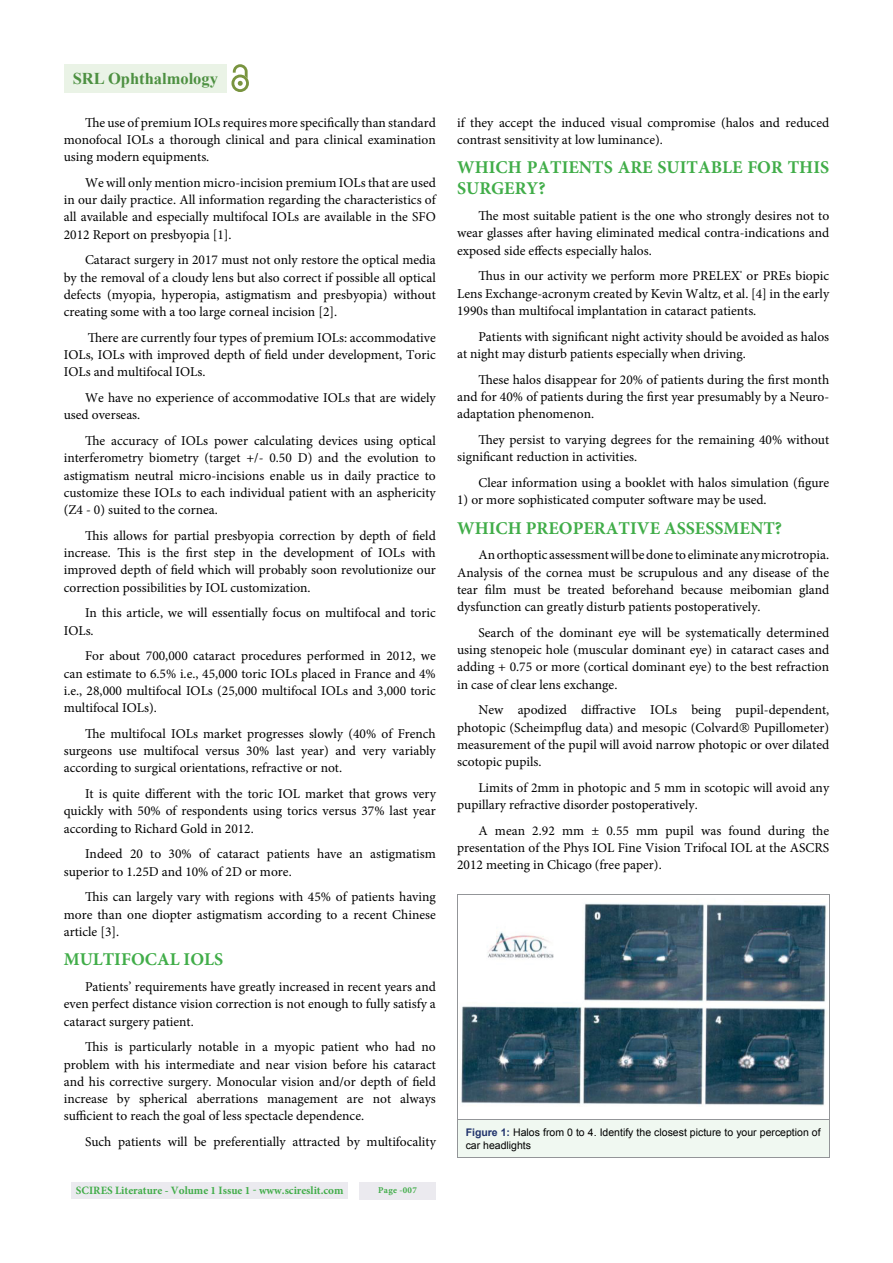
<style>
.page{position:relative;width:893px;height:1263px;background:#fff}
.page>*{position:absolute;margin:0;border:0;box-sizing:border-box;transform-origin:0 0}
.t1{font:700 18px/21px "Minion Pro";color:#41ad49}
.t2{font:700 16.5px "Times New Roman";color:#4d9041}
.t3{font:13.5px/17.2px "Minion Pro";color:#000;text-align:justify}
.t4{font:700 11.25px "Minion Pro";color:#41ad49}
.t5{font:10.5px/13.5px "Arial";color:#000}
.t6{font:700 9px "Minion Pro";letter-spacing:.03em;color:#41ad49}
.s1{font-weight:700;color:#20336c}
</style>
<div class="page">
<div style="left:64px;top:64px;width:163px;height:28px;background:#eaf3e6"></div>
<img style="left:233px;top:64px;width:15px;height:11px">
<img style="left:231px;top:75px;width:18px;height:17px">
<svg style="left:238px;top:81px;width:5px;height:5px"></svg>
<div style="left:72px;top:1182px;width:276px;height:17px;background:#ebeaef"></div>
<div style="left:359px;top:1182px;width:77px;height:17px;background:#ebeaef"></div>
<div style="left:457px;top:1120px;width:372px;height:38px;background:#f0f8f1"></div>
<hr style="left:457px;top:894px;width:372px;height:1px;background:#939598">
<hr style="left:457px;top:1120px;width:372px;height:1px;background:#939598">
<img style="left:459px;top:899px;width:369px;height:208px;border-radius:4px">
<p class="t2" style="left:73px;top:69px;width:147px">SRL Ophthalmology</p>
<p class="t3" style="left:64px;top:115px;width:374px;text-indent:21px">The use of premium IOLs requires more specifically than standard monofocal IOLs a thorough clinical and para clinical examination using modern equipments.</p>
<p class="t3" style="left:64px;top:175px;width:374px;text-indent:21px">We will only mention micro-incision premium IOLs that are used in our daily practice. All information regarding the characteristics of all available and especially multifocal IOLs are available in the SFO 2012 Report on presbyopia [1].</p>
<p class="t3" style="left:64px;top:252px;width:374px;text-indent:21px">Cataract surgery in 2017 must not only restore the optical media by the removal of a cloudy lens but also correct if possible all optical defects (myopia, hyperopia, astigmatism and presbyopia) without creating some with a too large corneal incision [2].</p>
<p class="t3" style="left:64px;top:330px;width:374px;text-indent:24px">There are currently four types of premium IOLs: accommodative IOLs, IOLs with improved depth of field under development, Toric IOLs and multifocal IOLs.</p>
<p class="t3" style="left:64px;top:390px;width:374px;text-indent:21px">We have no experience of accommodative IOLs that are widely used overseas.</p>
<p class="t3" style="left:64px;top:433px;width:374px;text-indent:21px">The accuracy of IOLs power calculating devices using optical interferometry biometry (target +/- 0.50 D) and the evolution to astigmatism neutral micro-incisions enable us in daily practice to customize these IOLs to each individual patient with an asphericity (Z4 - 0) suited to the cornea.</p>
<p class="t3" style="left:64px;top:528px;width:374px;text-indent:21px">This allows for partial presbyopia correction by depth of field increase. This is the first step in the development of IOLs with improved depth of field which will probably soon revolutionize our correction possibilities by IOL customization.</p>
<p class="t3" style="left:64px;top:605px;width:374px;text-indent:21px">In this article, we will essentially focus on multifocal and toric<br>IOLs.</p>
<p class="t3" style="left:64px;top:649px;width:374px;text-indent:21px">For about 700,000 cataract procedures performed in 2012, we can estimate to 6.5% i.e., 45,000 toric IOLs placed in France and 4% i.e., 28,000 multifocal IOLs (25,000 multifocal IOLs and 3,000 toric multifocal IOLs).</p>
<p class="t3" style="left:64px;top:726px;width:374px;text-indent:21px">The multifocal IOLs market progresses slowly (40% of French surgeons use multifocal versus 30% last year) and very variably according to surgical orientations, refractive or not.</p>
<p class="t3" style="left:64px;top:786px;width:374px;text-indent:21px">It is quite different with the toric IOL market that grows very quickly with 50% of respondents using torics versus 37% last year according to Richard Gold in 2012.</p>
<p class="t3" style="left:64px;top:847px;width:374px;text-indent:21px">Indeed 20 to 30% of cataract patients have an astigmatism superior to 1.25D and 10% of 2D or more.</p>
<p class="t3" style="left:64px;top:890px;width:374px;text-indent:21px">This can largely vary with regions with 45% of patients having more than one diopter astigmatism according to a recent Chinese article [3].</p>
<h1 class="t1" style="left:64px;top:951px;width:161px">MULTIFOCAL IOLS</h1>
<p class="t3" style="left:64px;top:979px;width:374px;text-indent:21px">Patients’ requirements have greatly increased in recent years and even perfect distance vision correction is not enough to fully satisfy a cataract surgery patient.</p>
<p class="t3" style="left:64px;top:1040px;width:374px;text-indent:21px">This is particularly notable in a myopic patient who had no problem with his intermediate and near vision before his cataract and his corrective surgery. Monocular vision and/or depth of field increase by spherical aberrations management are not always sufficient to reach the goal of less spectacle dependence.</p>
<p class="t3" style="left:85px;top:1134px;width:352px">Such patients will be preferentially attracted by multifocality</p>
<p class="t4" style="left:76px;top:1186px;width:269px">SCIRES Literature - Volume 1 Issue 1 - www.scireslit.com</p>
<p class="t6" style="left:378px;top:1186px;width:40px">Page -007</p>
<p class="t3" style="left:457px;top:115px;width:374px">if they accept the induced visual compromise (halos and reduced contrast sensitivity at low luminance).</p>
<h1 class="t1" style="left:457px;top:158px;width:374px">WHICH PATIENTS ARE SUITABLE FOR THIS<br>SURGERY?</h1>
<p class="t3" style="left:457px;top:208px;width:374px;text-indent:21px">The most suitable patient is the one who strongly desires not to wear glasses after having eliminated medical contra-indications and exposed side effects especially halos.</p>
<p class="t3" style="left:457px;top:268px;width:374px;text-indent:21px">Thus in our activity we perform more PRELEX<sup>®</sup> or PREs biopic Lens Exchange-acronym created by Kevin Waltz, et al. [4] in the early 1990s than multifocal implantation in cataract patients.</p>
<p class="t3" style="left:457px;top:329px;width:374px;text-indent:21px">Patients with significant night activity should be avoided as halos at night may disturb patients especially when driving.</p>
<p class="t3" style="left:457px;top:372px;width:374px;text-indent:21px">These halos disappear for 20% of patients during the first month and for 40% of patients during the first year presumably by a Neuro&shy;adaptation phenomenon.</p>
<p class="t3" style="left:457px;top:432px;width:374px;text-indent:21px">They persist to varying degrees for the remaining 40% without significant reduction in activities.</p>
<p class="t3" style="left:478px;top:475px;width:352px">Clear information using a booklet with halos simulation (figure</p>
<p class="t3" style="left:457px;top:492px;width:311px">1) or more sophisticated computer software may be used.</p>
<h1 class="t1" style="left:457px;top:519px;width:326px">WHICH PREOPERATIVE ASSESSMENT?</h1>
<p class="t3" style="left:457px;top:547px;width:374px;text-indent:21px">An orthoptic assessment will be done to eliminate any microtropia.<br>Analysis of the cornea must be scrupulous and any disease of the tear film must be treated beforehand because meibomian gland dysfunction can greatly disturb patients postoperatively.</p>
<p class="t3" style="left:457px;top:625px;width:374px;text-indent:21px">Search of the dominant eye will be systematically determined using stenopeic hole (muscular dominant eye) in cataract cases and adding + 0.75 or more (cortical dominant eye) to the best refraction in case of clear lens exchange.</p>
<p class="t3" style="left:457px;top:703px;width:374px;text-indent:21px">New apodized diffractive IOLs being pupil-dependent, photopic (Scheimpflug data) and mesopic (Colvard Pupillometer) measurement of the pupil will avoid narrow photopic or over dilated scotopic pupils.</p>
<p class="t3" style="left:457px;top:780px;width:374px;text-indent:21px">Limits of 2mm in photopic and 5 mm in scotopic will avoid any pupillary refractive disorder postoperatively.</p>
<p class="t3" style="left:457px;top:823px;width:374px;text-indent:21px">A mean 2.92 mm ± 0.55 mm pupil was found during the presentation of the Phys IOL Fine Vision Trifocal IOL at the ASCRS 2012 meeting in Chicago (free paper).</p>
<p class="t5" style="left:466px;top:1125px;width:356px"><span class="s1">Figure 1:</span> Halos from 0 to 4. Identify the closest picture to your perception of car headlights</p>
</div>
